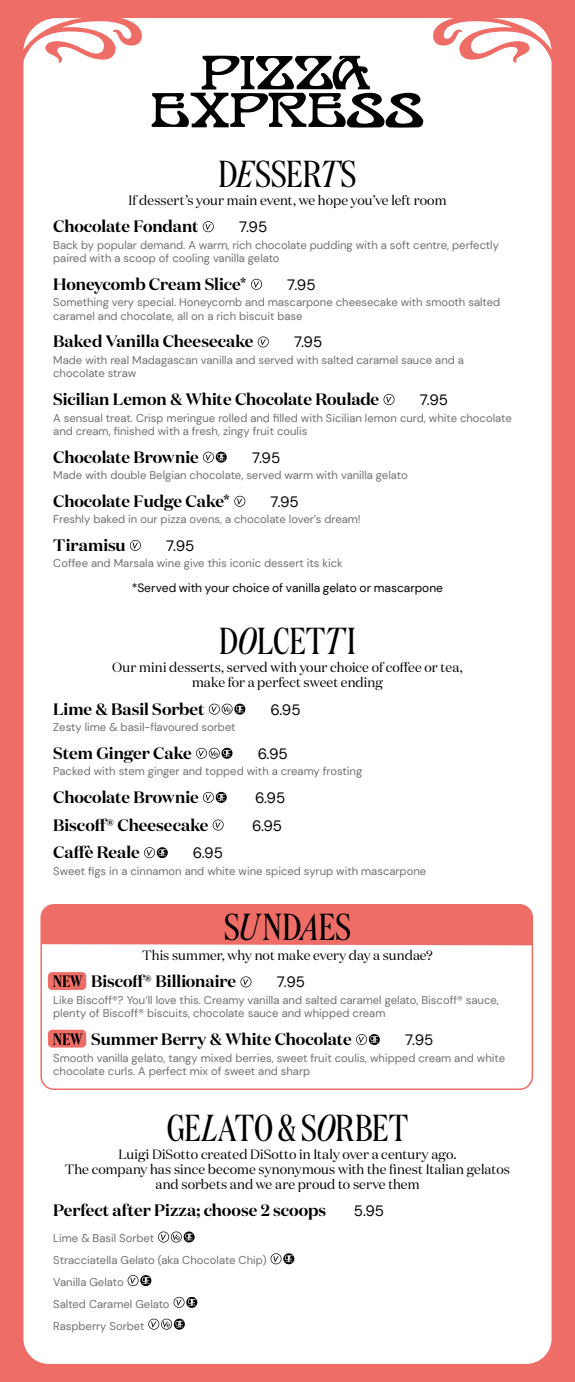
<style>
.page{position:relative;width:575px;height:1382px;background:#fff}
.page>*{position:absolute;margin:0;border:0;box-sizing:border-box;transform-origin:0 0}
.t1{font:37.5px "Domaine Display Cd";letter-spacing:-.005em;color:#000}
.t2{font:600 16.5px "Domaine Display";letter-spacing:-.005em;color:#000}
.t3{font:15px "DM Sans";color:#000}
.t4{font:13.5px/15px "Domaine Display";letter-spacing:.005em;color:#000;text-align:center}
.t5{font:12px "DM Sans";color:#000}
.t6{font:11.25px/13.5px "DM Sans";color:#6f7070}
.s1{font-style:italic}
.s2{font-family:"Domaine Display Cd"}
</style>
<div class="page">
<div style="left:0;top:0;width:574px;height:1382px;background:#ee6d67"></div>
<div style="left:23px;top:18px;width:528px;height:1346px;background:#fff"></div>
<svg style="left:23px;top:18px;width:119px;height:77px"></svg>
<svg style="left:432px;top:18px;width:120px;height:77px"></svg>
<svg style="left:151px;top:55px;width:272px;height:73px;background:#a7a7a7"></svg>
<div style="left:40px;top:904px;width:492px;height:186px;border:2px solid #ee6d67;border-radius:13px"></div>
<svg style="left:41px;top:905px;width:490px;height:40px"></svg>
<svg style="left:158px;top:1231px;width:36px;height:11px"></svg>
<svg style="left:270px;top:1253px;width:24px;height:11px"></svg>
<svg style="left:127px;top:1275px;width:24px;height:11px"></svg>
<svg style="left:173px;top:1297px;width:24px;height:11px"></svg>
<svg style="left:148px;top:1319px;width:37px;height:11px"></svg>
<svg style="left:240px;top:976px;width:11px;height:11px"></svg>
<svg style="left:355px;top:1034px;width:24px;height:11px"></svg>
<div style="left:48px;top:972px;width:38px;height:18px;background:#ee6d67;border-radius:4px"></div>
<div style="left:48px;top:1030px;width:38px;height:17px;background:#ee6d67;border-radius:4px"></div>
<svg style="left:202px;top:221px;width:11px;height:11px"></svg>
<svg style="left:251px;top:279px;width:11px;height:11px"></svg>
<svg style="left:257px;top:336px;width:11px;height:11px"></svg>
<svg style="left:383px;top:394px;width:11px;height:11px"></svg>
<svg style="left:203px;top:452px;width:23px;height:11px"></svg>
<svg style="left:234px;top:496px;width:11px;height:11px"></svg>
<svg style="left:130px;top:540px;width:11px;height:11px"></svg>
<svg style="left:208px;top:704px;width:37px;height:11px"></svg>
<svg style="left:196px;top:748px;width:36px;height:11px"></svg>
<svg style="left:203px;top:792px;width:23px;height:11px"></svg>
<svg style="left:212px;top:819px;width:11px;height:11px"></svg>
<svg style="left:144px;top:847px;width:23px;height:11px"></svg>
<h1 class="t1" style="left:218px;top:152px;width:139px">D<span class="s1">E</span>SSER<span class="s1">T</span>S</h1>
<p class="t4" style="left:128px;top:192px;width:319px">If dessert’s your main event, we hope you’ve left room</p>
<h2 class="t2" style="left:53px;top:216px;width:147px">Chocolate Fondant</h2>
<h3 class="t3" style="left:239px;top:218px;width:30px">7.95</h3>
<p class="t6" style="left:53px;top:238px;width:447px">Back by popular demand. A warm, rich chocolate pudding with a soft centre, perfectly paired with a scoop of cooling vanilla gelato</p>
<h2 class="t2" style="left:53px;top:273px;width:195px">Honeycomb Cream Slice*</h2>
<h3 class="t3" style="left:287px;top:275px;width:30px">7.95</h3>
<p class="t6" style="left:53px;top:296px;width:448px">Something very special. Honeycomb and mascarpone cheesecake with smooth salted caramel and chocolate, all on a rich biscuit base</p>
<h2 class="t2" style="left:53px;top:331px;width:201px">Baked Vanilla Cheesecake</h2>
<h3 class="t3" style="left:294px;top:333px;width:30px">7.95</h3>
<p class="t6" style="left:53px;top:353px;width:412px">Made with real Madagascan vanilla and served with salted caramel sauce and a chocolate straw</p>
<h2 class="t2" style="left:53px;top:389px;width:327px">Sicilian Lemon &amp; White Chocolate Roulade</h2>
<h3 class="t3" style="left:419px;top:391px;width:30px">7.95</h3>
<p class="t6" style="left:53px;top:411px;width:459px">A sensual treat. Crisp meringue rolled and filled with Sicilian lemon curd, white chocolate and cream, finished with a fresh, zingy fruit coulis</p>
<h2 class="t2" style="left:53px;top:446px;width:147px">Chocolate Brownie</h2>
<h3 class="t3" style="left:252px;top:448px;width:30px">7.95</h3>
<p class="t6" style="left:53px;top:468px;width:355px">Made with double Belgian chocolate, served warm with vanilla gelato</p>
<h2 class="t2" style="left:53px;top:490px;width:178px">Chocolate Fudge Cake*</h2>
<h3 class="t3" style="left:270px;top:492px;width:30px">7.95</h3>
<p class="t6" style="left:53px;top:513px;width:308px">Freshly baked in our pizza ovens, a chocolate lover’s dream!</p>
<h2 class="t2" style="left:53px;top:534px;width:74px">Tiramisu</h2>
<h3 class="t3" style="left:166px;top:536px;width:30px">7.95</h3>
<p class="t6" style="left:53px;top:557px;width:291px">Coffee and Marsala wine give this iconic dessert its kick</p>
<p class="t5" style="left:132px;top:580px;width:312px">*Served with your choice of vanilla gelato or mascarpone</p>
<h1 class="t1" style="left:219px;top:619px;width:138px">D<span class="s1">O</span>LCET<span class="s1">T</span>I</h1>
<p class="t4" style="left:112px;top:660px;width:351px">Our mini desserts, served with your choice of coffee or tea, make for a perfect sweet ending</p>
<h2 class="t2" style="left:53px;top:698px;width:153px">Lime &amp; Basil Sorbet</h2>
<h3 class="t3" style="left:270px;top:700px;width:31px">6.95</h3>
<p class="t6" style="left:53px;top:720px;width:184px">Zesty lime &amp; basil-flavoured sorbet</p>
<h2 class="t2" style="left:53px;top:742px;width:140px">Stem Ginger Cake</h2>
<h3 class="t3" style="left:257px;top:744px;width:31px">6.95</h3>
<p class="t6" style="left:53px;top:764px;width:310px">Packed with stem ginger and topped with a creamy frosting</p>
<h2 class="t2" style="left:53px;top:786px;width:147px">Chocolate Brownie</h2>
<h3 class="t3" style="left:255px;top:788px;width:31px">6.95</h3>
<h2 class="t2" style="left:53px;top:814px;width:156px">Biscoff® Cheesecake</h2>
<h3 class="t3" style="left:252px;top:816px;width:31px">6.95</h3>
<h2 class="t2" style="left:53px;top:842px;width:88px">Caffè Reale</h2>
<h3 class="t3" style="left:193px;top:844px;width:31px">6.95</h3>
<p class="t6" style="left:53px;top:864px;width:374px">Sweet figs in a cinnamon and white wine spiced syrup with mascarpone</p>
<h1 class="t1" style="left:224px;top:905px;width:128px">S<span class="s1">U</span> ND<span class="s1">A</span>ES</h1>
<p class="t4" style="left:142px;top:947px;width:292px">This summer, why not make every day a sundae?</p>
<h2 class="t2" style="left:53px;top:971px;width:184px"><span class="s2">NEW</span> Biscoff® Billionaire</h2>
<h3 class="t3" style="left:276px;top:973px;width:30px">7.95</h3>
<p class="t6" style="left:53px;top:993px;width:446px">Like Biscoff®? You’ll love this. Creamy vanilla and salted caramel gelato, Biscoff® sauce, plenty of Biscoff® biscuits, chocolate sauce and whipped cream</p>
<h2 class="t2" style="left:53px;top:1029px;width:300px"><span class="s2">NEW</span> Summer Berry &amp; White Chocolate</h2>
<h3 class="t3" style="left:404px;top:1030px;width:30px">7.95</h3>
<p class="t6" style="left:53px;top:1051px;width:453px">Smooth vanilla gelato, tangy mixed berries, sweet fruit coulis, whipped cream and white chocolate curls. A perfect mix of sweet and sharp</p>
<h1 class="t1" style="left:166px;top:1106px;width:243px">GE<span class="s1">L</span>ATO &amp; S<span class="s1">O</span>RBET</h1>
<p class="t4" style="left:65px;top:1146px;width:446px">Luigi DiSotto created DiSotto in Italy over a century ago.<br>The company has since become synonymous with the finest Italian gelatos and sorbets and we are proud to serve them</p>
<h2 class="t2" style="left:53px;top:1200px;width:274px">Perfect after Pizza; choose 2 scoops</h2>
<h3 class="t3" style="left:353px;top:1202px;width:32px">5.95</h3>
<p class="t6" style="left:53px;top:1228px;width:215px;line-height:21.8px">Lime &amp; Basil Sorbet<br>Stracciatella Gelato (aka Chocolate Chip)<br>Vanilla Gelato<br>Salted Caramel Gelato<br>Raspberry Sorbet</p>
</div>
